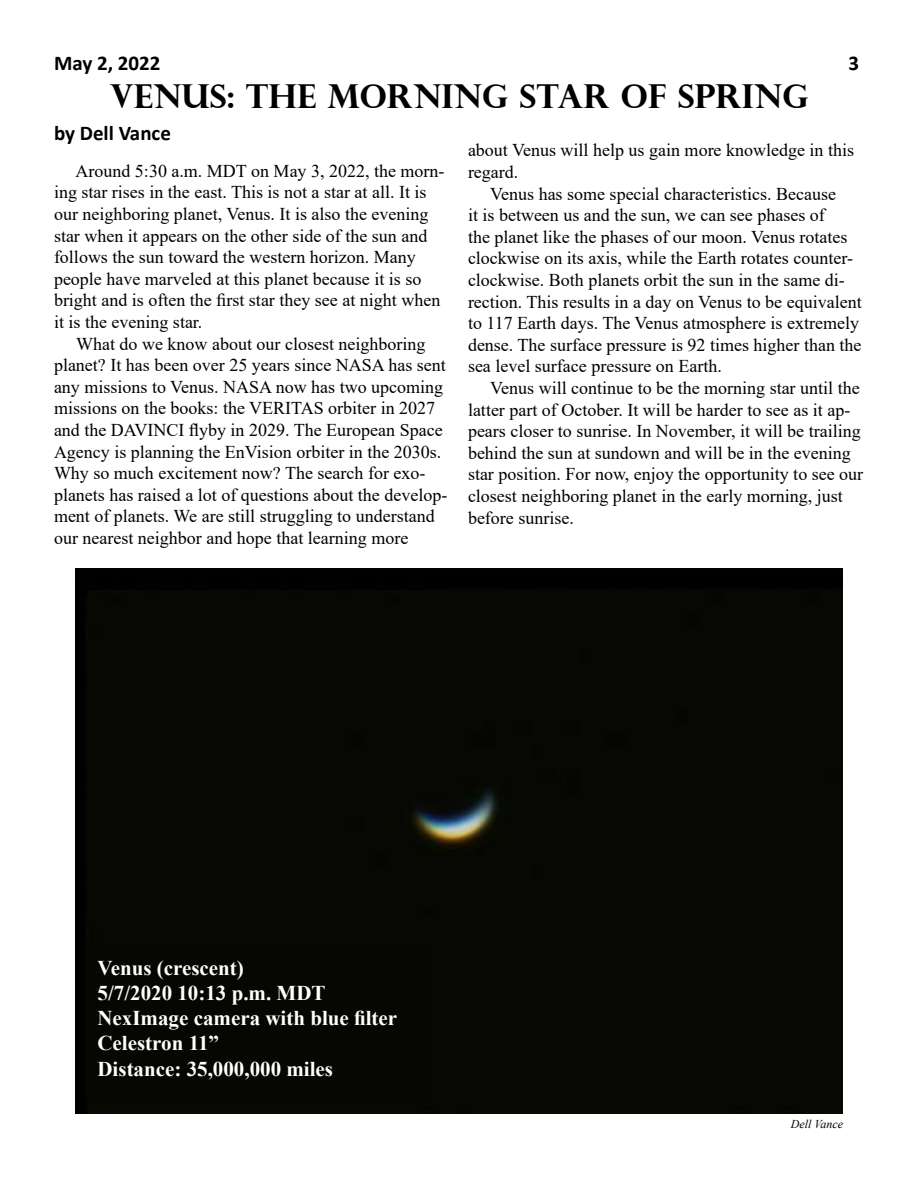
<style>
.page{position:relative;width:918px;height:1188px;background:#fff}
.page>*{position:absolute;margin:0;border:0;box-sizing:border-box;transform-origin:0 0}
.t1{font:700 33px "Perpetua Titling";color:#000}
.t2{font:700 21px/25.2px "Times New Roman";color:#fff}
.t3{font:700 21px "Calibri";color:#000}
.t4{font:18px/21.6px "Times New Roman";color:#000}
.t5{font:italic 12px "Times New Roman";color:#000}
</style>
<div class="page">
<div style="left:75px;top:569px;width:768px;height:544px;background:#070803"></div>
<div style="left:86px;top:949px;width:344px;height:149px;background:#060702"></div>
<p class="t3" style="left:54px;top:48px;width:108px">May 2, 2022</p>
<p class="t3" style="left:849px;top:48px;width:12px">3</p>
<h1 class="t1" style="left:109px;top:76px;width:701px">VENUS: THE MORNING STAR OF SPRING</h1>
<p class="t3" style="left:54px;top:118px;width:118px">by Dell Vance</p>
<p class="t4" style="left:468px;top:139px;width:388px">about Venus will help us gain more knowledge in this regard.</p>
<p class="t4" style="left:468px;top:182px;width:395px;text-indent:22px">Venus has some special characteristics. Because<br>it is between us and the sun, we can see phases of<br>the planet like the phases of our moon. Venus rotates clockwise on its axis, while the Earth rotates counter&shy;clockwise. Both planets orbit the sun in the same di&shy;rection. This results in a day on Venus to be equivalent to 117 Earth days. The Venus atmosphere is extremely dense. The surface pressure is 92 times higher than the sea level surface pressure on Earth.</p>
<p class="t4" style="left:468px;top:377px;width:397px;text-indent:22px">Venus will continue to be the morning star until the latter part of October. It will be harder to see as it ap&shy;pears closer to sunrise. In November, it will be trailing behind the sun at sundown and will be in the evening star position. For now, enjoy the opportunity to see our closest neighboring planet in the early morning, just before sunrise.</p>
<p class="t4" style="left:54px;top:159px;width:392px;text-indent:22px">Around 5:30 a.m. MDT on May 3, 2022, the morn&shy;ing star rises in the east. This is not a star at all. It is our neighboring planet, Venus. It is also the evening star when it appears on the other side of the sun and follows the sun toward the western horizon. Many people have marveled at this planet because it is so bright and is often the first star they see at night when it is the evening star.</p>
<p class="t4" style="left:54px;top:332px;width:395px;text-indent:22px">What do we know about our closest neighboring planet? It has been over 25 years since NASA has sent any missions to Venus. NASA now has two upcoming missions on the books: the VERITAS orbiter in 2027 and the DAVINCI flyby in 2029. The European Space Agency is planning the EnVision orbiter in the 2030s.<br>Why so much excitement now? The search for exo&shy;planets has raised a lot of questions about the develop&shy;ment of planets. We are still struggling to understand our nearest neighbor and hope that learning more</p>
<p class="t2" style="left:98px;top:955px;width:301px">Venus (crescent)<br>5/7/2020 10:13 p.m. MDT<br>NexImage camera with blue filter<br>Celestron 11”<br>Distance: 35,000,000 miles</p>
<p class="t5" style="left:791px;top:1116px;width:54px">Dell Vance</p>
</div>
